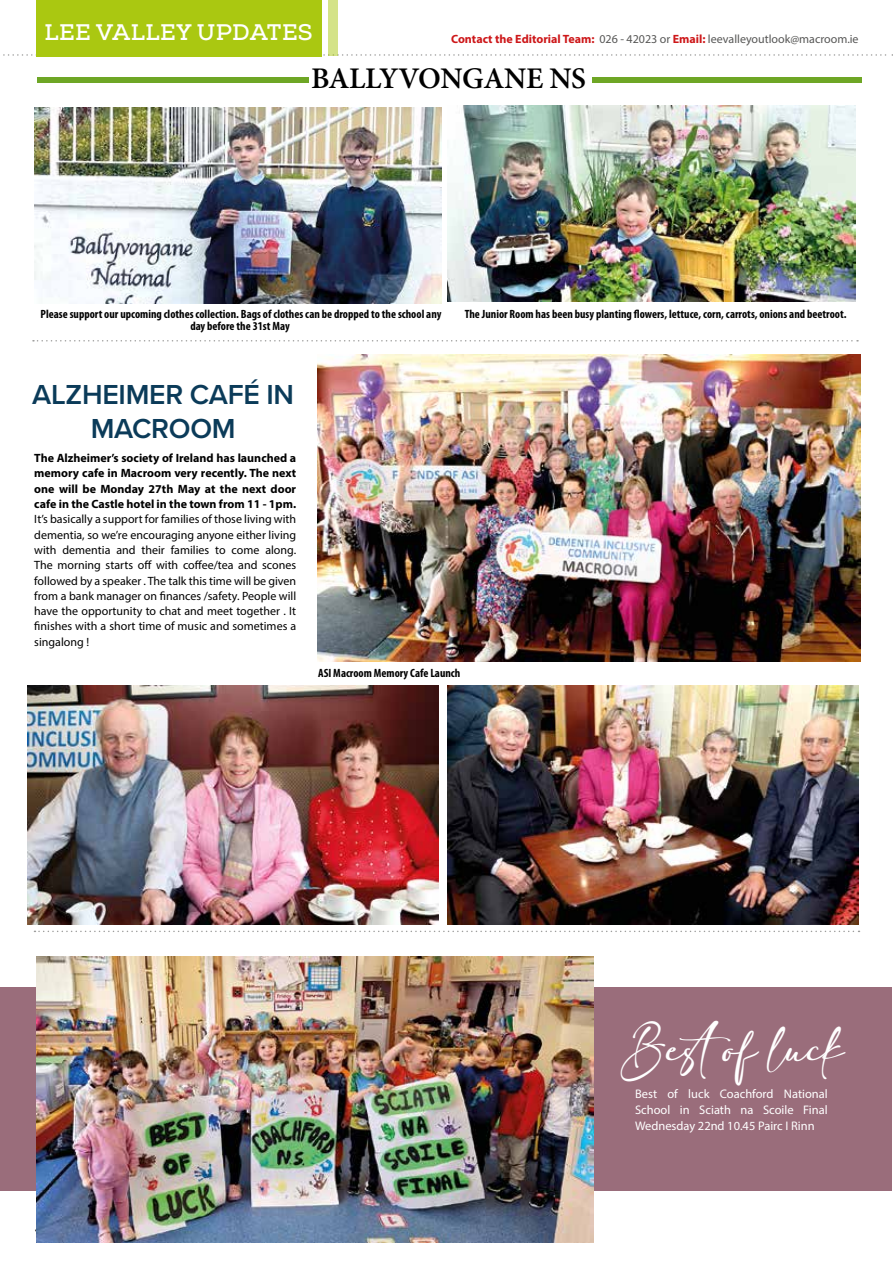
<style>
.page{position:relative;width:893px;height:1263px;background:#fff}
.page>*{position:absolute;margin:0;border:0;box-sizing:border-box;transform-origin:0 0}
.t1{font:33px "adelia";color:#fff}
.t2{font:600 30px "Minion Pro";letter-spacing:-.01em;color:#000}
.t3{font:600 28.5px/34.5px "Proxima Nova";letter-spacing:-.01em;color:#0b3b59;text-align:center}
.t4{font:22.5px "Nexa Slab Bold FREE";letter-spacing:.015em;color:#fff}
.t5{font:700 14.25px "Myriad Pro";color:#000}
.t6{font:12.45px/15.8px "Myriad Pro";color:#fff;text-align:justify}
.t7{font:12px/15.3px "Myriad Pro";color:#000;text-align:justify}
.t8{font:700 condensed 12px/12px "Myriad Pro";color:#000;text-align:center}
.t9{font:700 12px/15.3px "Myriad Pro";color:#000;text-align:justify}
.t10{font:12px "Myriad Pro";color:#575756}
.s1{font-weight:700;color:#cd1719}
</style>
<div class="page">
<div style="left:0;top:987px;width:892px;height:204px;background:#9a6d7b"></div>
<svg style="left:3px;top:54px;width:890px;height:2px"></svg>
<div style="left:36px;top:0;width:286px;height:56px;background:#aac811"></div>
<div style="left:328px;top:0;width:10px;height:56px;background:#d4e388"></div>
<img style="left:448px;top:686px;width:410px;height:238px">
<img style="left:27px;top:686px;width:411px;height:238px">
<img style="left:317px;top:355px;width:543px;height:306px">
<div style="left:37px;top:77px;width:271px;height:6px;background:#6ea625"></div>
<div style="left:592px;top:77px;width:269px;height:6px;background:#6ea625"></div>
<img style="left:448px;top:106px;width:407px;height:196px">
<img style="left:34px;top:107px;width:408px;height:197px">
<img style="left:36px;top:956px;width:557px;height:286px">
<svg style="left:33px;top:340px;width:825px;height:1px"></svg>
<svg style="left:34px;top:931px;width:825px;height:1px"></svg>
<h3 class="t4" style="left:44px;top:19px;width:270px">LEE VALLEY UPDATES</h3>
<p class="t10" style="left:451px;top:32px;width:409px"><span class="s1">Contact the Editorial Team:</span> 026 - 42023 or <span class="s1">Email:</span> leevalleyoutlook@macroom.ie</p>
<h2 class="t2" style="left:311px;top:57px;width:276px">BALLYVONGANE NS</h2>
<p class="t8" style="left:41px;top:307px;width:402px">Please support our upcoming clothes collection. Bags of clothes can be dropped to the school any day before the 31st May</p>
<p class="t8" style="left:465px;top:307px;width:383px">The Junior Room has been busy planting flowers, lettuce, corn, carrots, onions and beetroot.</p>
<h3 class="t3" style="left:32px;top:376px;width:263px">ALZHEIMER CAFÉ IN<br>MACROOM</h3>
<p class="t9" style="left:34px;top:450px;width:263px">The Alzheimer’s society of Ireland has launched a memory cafe in Macroom very recently. The next one will be Monday 27th May at the next door cafe in the Castle hotel in the town from 11 - 1pm.</p>
<p class="t7" style="left:34px;top:511px;width:263px">It’s basically a support for families of those living with dementia, so we’re encouraging anyone either living with dementia and their families to come along.<br>The morning starts off with coffee/tea and scones followed by a speaker . The talk this time will be given from a bank manager on finances /safety. People will have the opportunity to chat and meet together . It finishes with a short time of music and sometimes a singalong !</p>
<p class="t8" style="left:318px;top:667px;width:144px">ASI Macroom Memory Cafe Launch</p>
<p class="t5" style="left:34px;top:1224px;width:17px">18</p>
<h1 class="t1" style="left:621px;top:1031px;width:226px">Bestof luck</h1>
<p class="t6" style="left:635px;top:1086px;width:194px">Best of luck Coachford National School in Sciath na Scoile Final Wednesday 22nd 10.45 Pairc I Rinn</p>
</div>
